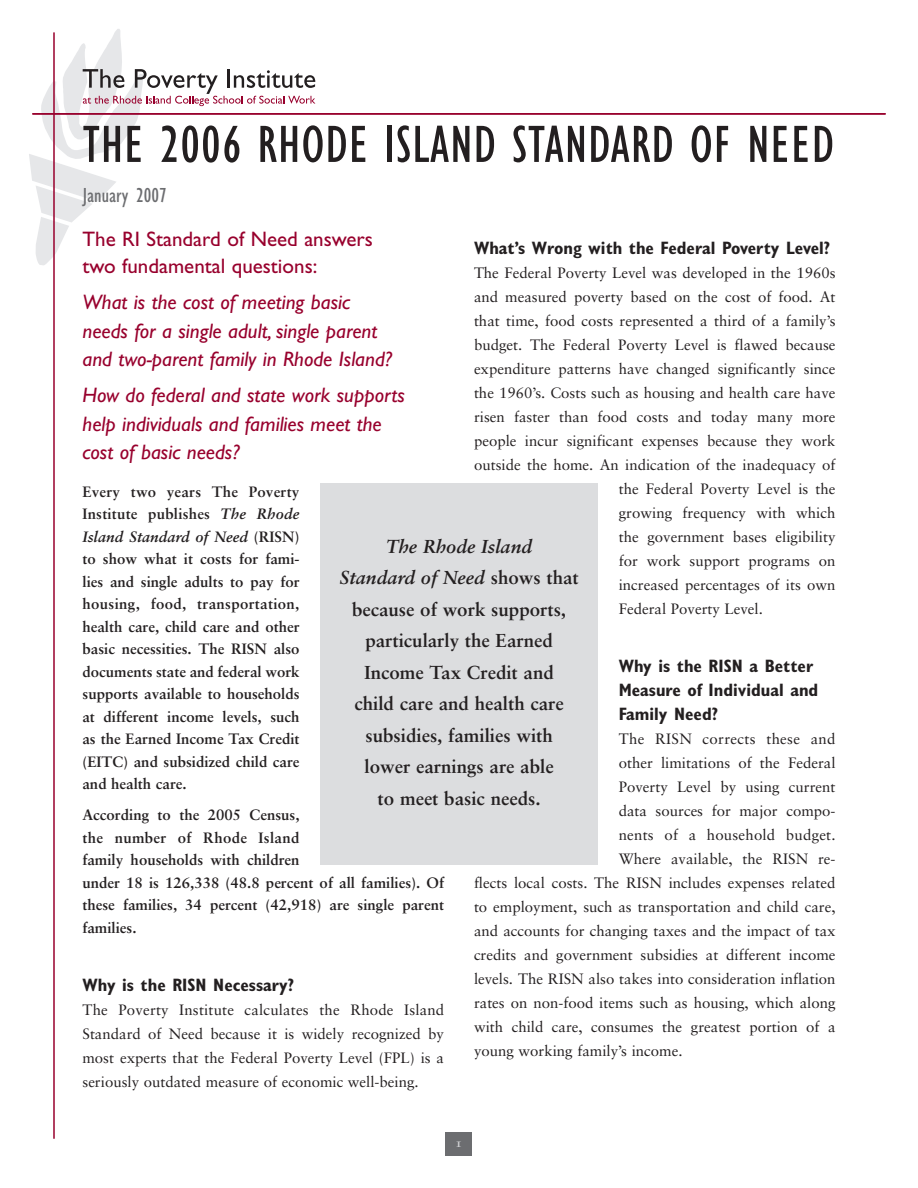
<style>
.page{position:relative;width:918px;height:1188px;background:#fff}
.page>*{position:absolute;margin:0;border:0;box-sizing:border-box;transform-origin:0 0}
.t1{font:condensed 54px "Gill Sans";letter-spacing:.02em;color:#231f20}
.t2{font:italic 21px/28.5px "Gill Sans";color:#98012d}
.t3{font:21px/27px "Gill Sans";color:#98012d}
.t4{font:condensed 21px "Gill Sans";color:#6c6d70}
.t5{font:700 18.75px/31.5px "Sabon";color:#231f20;text-align:center}
.t6{font:700 condensed 18px/24px "Gill Sans";color:#231f20}
.t7{font:15px/24px "Sabon";color:#231f20;text-align:justify}
.t8{font:700 15px/22.5px "Sabon";color:#231f20;text-align:justify}
.t9{font:15px "Sabon";letter-spacing:.02em;color:#231f20}
.t10{font:12px "Sabon Bold Os F";color:#d1d2d4}
.s1{font-style:italic}
</style>
<div class="page">
<svg style="left:29px;top:29px;width:286px;height:236px"></svg>
<div style="left:446px;top:1132px;width:26px;height:24px;background:#6c6d70"></div>
<div style="left:321px;top:483px;width:277px;height:382px;background:#dcdddf"></div>
<hr style="left:32px;top:113px;width:854px;height:2px;background:#98012d">
<hr style="left:53px;top:32px;width:2px;height:1107px;background:#98012d">
<h1 class="t1" style="left:83px;top:123px;width:753px">THE 2006 RHODE ISLAND STANDARD OF NEED</h1>
<h2 class="t4" style="left:83px;top:187px;width:85px">January 2007</h2>
<h2 class="t3" style="left:82px;top:228px;width:292px">The RI Standard of Need answers two fundamental questions:</h2>
<h2 class="t2" style="left:82px;top:290px;width:311px">What is the cost of meeting basic needs for a single adult, single parent and two-parent family in Rhode Island?</h2>
<h2 class="t2" style="left:82px;top:383px;width:324px">How do federal and state work supports help individuals and families meet the cost of basic needs?</h2>
<p class="t6" style="left:474px;top:238px;width:358px">What’s Wrong with the Federal Poverty Level?</p>
<p class="t7" style="left:474px;top:262px;width:363px">The Federal Poverty Level was developed in the 1960s</p>
<p class="t7" style="left:474px;top:286px;width:363px">and measured poverty based on the cost of food. At</p>
<p class="t7" style="left:474px;top:310px;width:363px">that time, food costs represented a third of a family’s</p>
<p class="t7" style="left:474px;top:334px;width:363px">budget. The Federal Poverty Level is flawed because</p>
<p class="t7" style="left:474px;top:358px;width:363px">expenditure patterns have changed significantly since</p>
<p class="t7" style="left:474px;top:382px;width:363px">the 1960’s. Costs such as housing and health care have</p>
<p class="t7" style="left:474px;top:406px;width:363px">risen faster than food costs and today many more</p>
<p class="t7" style="left:474px;top:430px;width:363px">people incur significant expenses because they work</p>
<p class="t7" style="left:474px;top:454px;width:363px">outside the home. An indication of the inadequacy of</p>
<p class="t7" style="left:619px;top:478px;width:218px">the Federal Poverty Level is the</p>
<p class="t7" style="left:619px;top:502px;width:218px">growing frequency with which</p>
<p class="t7" style="left:619px;top:526px;width:218px">the government bases eligibility</p>
<p class="t7" style="left:619px;top:550px;width:218px">for work support programs on</p>
<p class="t7" style="left:619px;top:574px;width:218px">increased percentages of its own</p>
<p class="t7" style="left:619px;top:598px;width:146px">Federal Poverty Level.</p>
<p class="t8" style="left:82px;top:481px;width:219px">Every two years The Poverty Institute publishes <span class="s1">The Rhode Island Standard of Need</span> (RISN) to show what it costs for fami&shy;lies and single adults to pay for housing, food, transportation, health care, child care and other basic necessities. The RISN also documents state and federal work supports available to households at different income levels, such as the Earned Income Tax Credit (EITC) and subsidized child care and health care.</p>
<p class="t8" style="left:82px;top:805px;width:363px;text-align:left">According to the 2005 Census,<br>the number of Rhode Island<br>family households with children<br>under 18 is 126,338 (48.8 percent of all families). Of these families, 34 percent (42,918) are single parent families.</p>
<p class="t5" style="left:340px;top:532px;width:241px"><span class="s1">The Rhode Island<br>Standard of Need</span> shows that because of work supports, particularly the Earned<br>Income Tax Credit and<br>child care and health care subsidies, families with<br>lower earnings are able<br>to meet basic needs.</p>
<p class="t6" style="left:619px;top:656px;width:201px">Why is the RISN a Better<br>Measure of Individual and<br>Family Need?</p>
<p class="t9" style="left:619px;top:733px;width:218px">The RISN corrects these and</p>
<p class="t7" style="left:619px;top:752px;width:218px">other limitations of the Federal</p>
<p class="t7" style="left:619px;top:776px;width:218px">Poverty Level by using current</p>
<p class="t7" style="left:619px;top:800px;width:218px">data sources for major compo-</p>
<p class="t7" style="left:619px;top:824px;width:218px">nents of a household budget.</p>
<p class="t7" style="left:619px;top:848px;width:218px">Where available, the RISN re-</p>
<p class="t7" style="left:474px;top:872px;width:363px">flects local costs. The RISN includes expenses related</p>
<p class="t7" style="left:474px;top:896px;width:363px">to employment, such as transportation and child care,</p>
<p class="t7" style="left:474px;top:920px;width:363px">and accounts for changing taxes and the impact of tax</p>
<p class="t7" style="left:474px;top:944px;width:363px">credits and government subsidies at different income</p>
<p class="t7" style="left:474px;top:968px;width:363px">levels. The RISN also takes into consideration inflation</p>
<p class="t7" style="left:474px;top:992px;width:363px">rates on non-food items such as housing, which along</p>
<p class="t7" style="left:474px;top:1016px;width:363px">with child care, consumes the greatest portion of a</p>
<p class="t7" style="left:474px;top:1040px;width:210px">young working family’s income.</p>
<p class="t6" style="left:82px;top:974px;width:213px">Why is the RISN Necessary?</p>
<p class="t7" style="left:82px;top:999px;width:363px">The Poverty Institute calculates the Rhode Island Standard of Need because it is widely recognized by most experts that the Federal Poverty Level (FPL) is a seriously outdated measure of economic well-being.</p>
<p class="t10" style="left:456px;top:1138px;width:8px">1</p>
</div>
